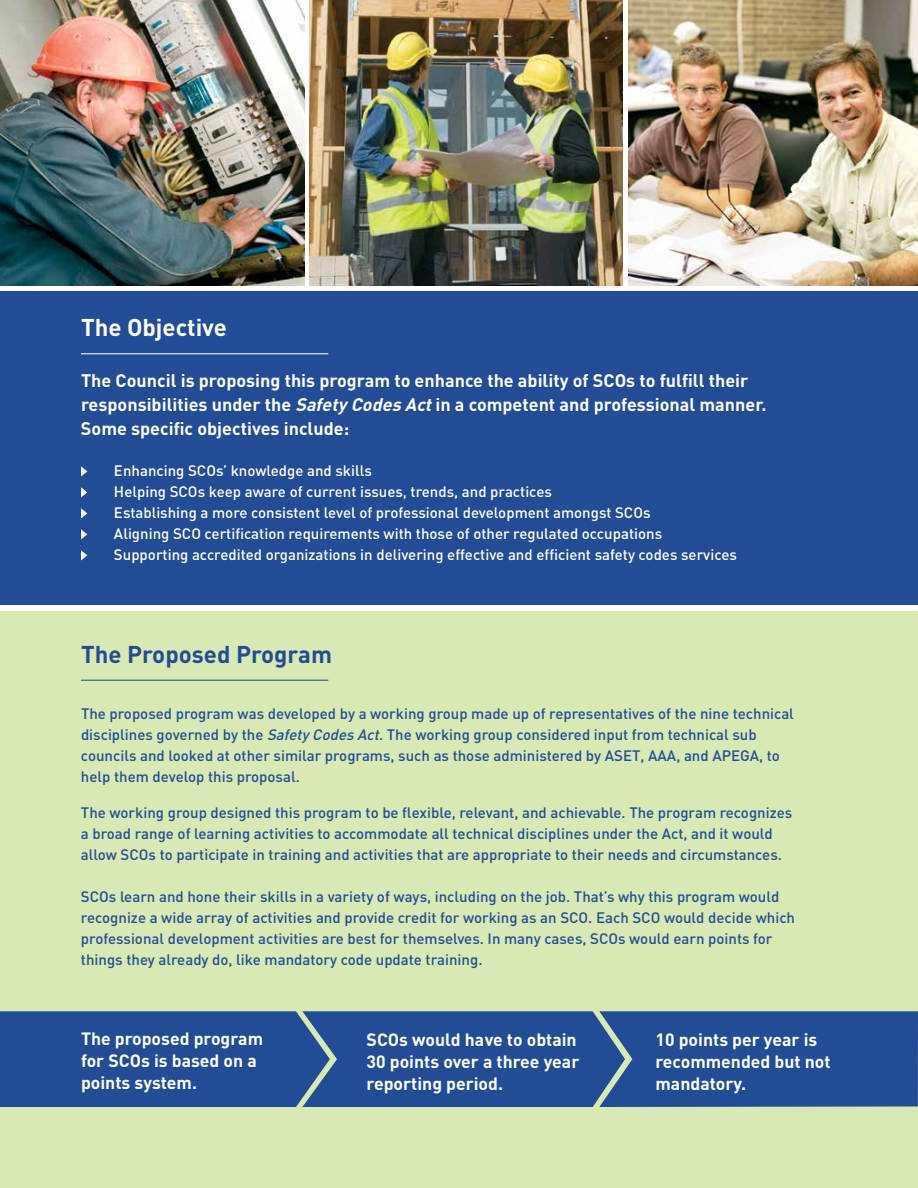
<style>
.page{position:relative;width:918px;height:1188px;background:#fff}
.page>*{position:absolute;margin:0;border:0;box-sizing:border-box;transform-origin:0 0}
.t1{font:700 24px "DIN";color:#224d96}
.t2{font:700 24px "DIN";color:#fff}
.t3{font:700 18px/24px "DIN";color:#fff}
.t4{font:700 17.7px/22px "DIN";color:#fff}
.t5{font:500 15px/21px "DIN";color:#224d96}
.t6{font:500 15px/21px "DIN";color:#fff}
.s1{font-style:italic}
</style>
<div class="page">
<div style="left:0;top:611px;width:918px;height:577px;background:#d9e9b4"></div>
<div style="left:0;top:292px;width:918px;height:313px;background:#224d96"></div>
<svg style="left:81px;top:466px;width:6px;height:10px"></svg>
<svg style="left:81px;top:487px;width:6px;height:10px"></svg>
<svg style="left:81px;top:508px;width:6px;height:10px"></svg>
<svg style="left:81px;top:529px;width:6px;height:10px"></svg>
<svg style="left:81px;top:550px;width:6px;height:10px"></svg>
<img style="left:0;top:0;width:304px;height:285px">
<img style="left:309px;top:0;width:314px;height:285px">
<img style="left:628px;top:0;width:290px;height:285px">
<hr style="left:81px;top:680px;width:247px;height:1px;background:#224d96">
<hr style="left:81px;top:353px;width:247px;height:1px;background:#fff">
<div style="left:0;top:1011px;width:918px;height:96px;background:#224d96"></div>
<h1 class="t2" style="left:81px;top:312px;width:148px">The Objective</h1>
<p class="t3" style="left:81px;top:368px;width:687px">The Council is proposing this program to enhance the ability of SCOs to fulfill their responsibilities under the <span class="s1">Safety Codes Act</span>in a competent and professional manner.<br>Some specific objectives include:</p>
<p class="t6" style="left:114px;top:460px;width:624px">Enhancing SCOs’ knowledge and skills<br>Helping SCOs keep aware of current issues, trends, and practices<br>Establishing a more consistent level of professional development amongst SCOs<br>Aligning SCO certification requirements with those of other regulated occupations Supporting accredited organizations in delivering effective and efficient safety codes services</p>
<h1 class="t1" style="left:81px;top:638px;width:253px">The Proposed Program</h1>
<p class="t5" style="left:81px;top:702px;width:714px">The proposed program was developed by a working group made up of representatives of the nine technical disciplines governed by the <span class="s1">SafetyCodes Act</span>. The working group considered input from technical sub councils and looked at other similar programs, such as those administered by ASET, AAA, and APEGA, to help them develop this proposal.</p>
<p class="t5" style="left:81px;top:801px;width:713px">The working group designed this program to be flexible, relevant, and achievable. The program recognizes a broad range of learning activities to accommodate all technical disciplines under the Act, and it would allow SCOs to participate in training and activities that are appropriate to their needs and circumstances.</p>
<p class="t5" style="left:81px;top:885px;width:716px">SCOs learn and hone their skills in a variety of ways, including on the job. That’s why this program would recognize a wide array of activities and provide credit for working as an SCO. Each SCO would decide which professional development activities are best for themselves. In many cases, SCOs would earn points for things they already do, like mandatory code update training.</p>
<p class="t4" style="left:81px;top:1027px;width:184px">The proposed program for SCOs is based on a points system.</p>
<p class="t4" style="left:655px;top:1028px;width:177px">10 points per year is recommended but not mandatory.</p>
<p class="t4" style="left:367px;top:1028px;width:214px">SCOs would have to obtain<br>30 points over a three year reporting period.</p>
</div>
